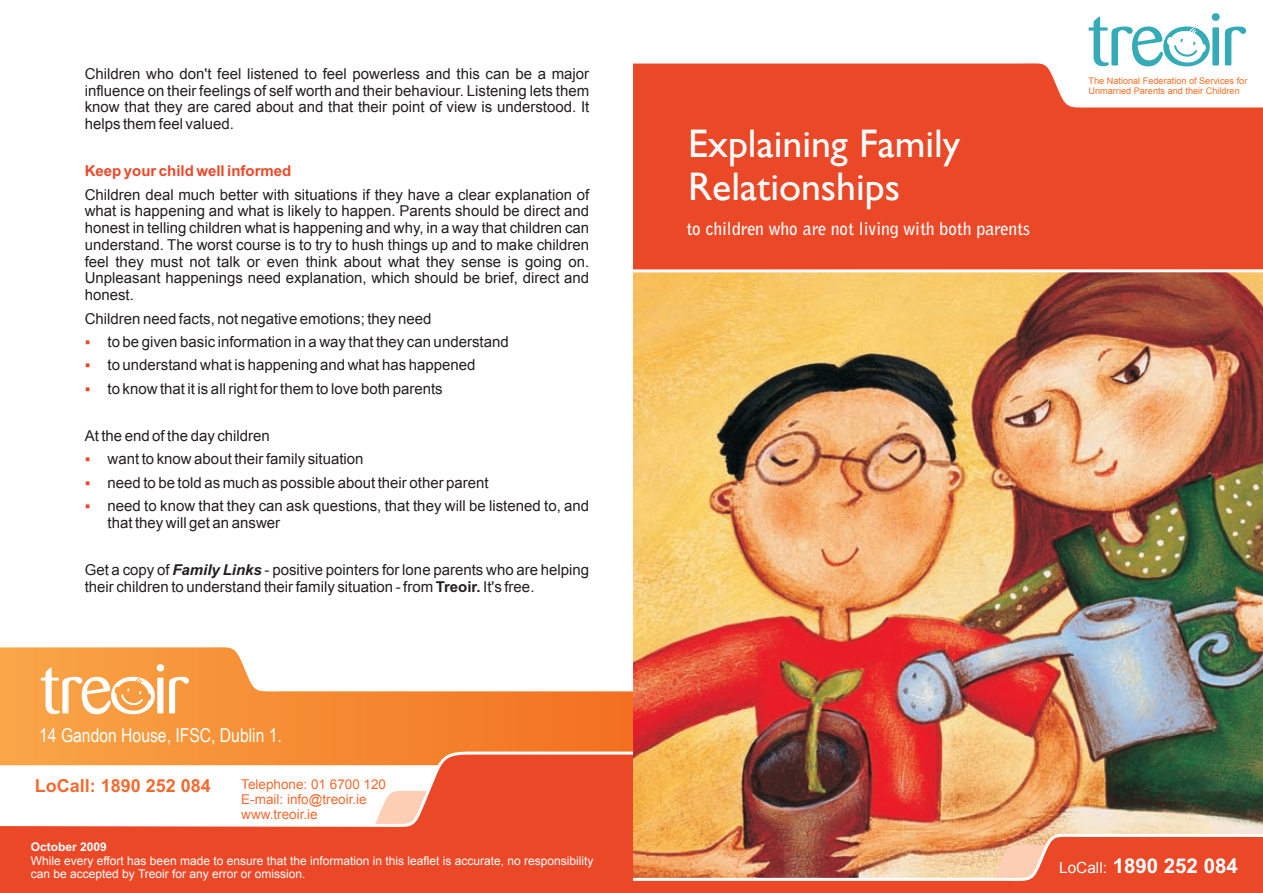
<style>
.page{position:relative;width:1263px;height:893px;background:#fff}
.page>*{position:absolute;margin:0;border:0;box-sizing:border-box;transform-origin:0 0}
.t1{font:39.9px/42.5px "Gill Sans";color:#fff}
.t2{font:700 20.4px "Arial";color:#fff}
.t3{font:19.2px "Arial Narrow";color:#fff}
.t4{font:700 18px "Arial";color:#f26a30}
.t5{font:700 17.7px "Bell Gothic BT";color:#fff}
.t6{font:15px/16.8px "Arial";color:#231f20}
.t7{font:700 15px "Arial";color:#eb4828}
.t8{font:13.5px/15.1px "Arial";color:#f26a30}
.t9{font:12.75px/23.4px "Wingdings";color:#eb4828;text-align:justify}
.t10{font:12px/13.4px "Arial";color:#fff}
.t11{font:700 12px "Arial";color:#fff}
.t12{font:9.15px/10.2px "Arial";color:#f36e21}
.s1{font-weight:700;font-style:italic}
.s2{font-weight:700}
.s3{font-weight:400;font-size:15.3px}
</style>
<div class="page">
<img style="left:0;top:30px;width:1263px;height:863px">
<svg style="left:1088px;top:13px;width:158px;height:53px"></svg>
<svg style="left:41px;top:664px;width:148px;height:50px"></svg>
<p class="t6" style="left:85px;top:65px;width:506px;text-align:justify">Children who don't feel listened to feel powerless and this can be a major influence on their feelings of self worth and their behaviour. Listening lets them know that they are cared about and that their point of view is understood. It helps them feel valued.</p>
<p class="t7" style="left:85px;top:165px;width:208px">Keep your child well informed</p>
<p class="t6" style="left:85px;top:186px;width:506px;text-align:justify">Children deal much better with situations if they have a clear explanation of what is happening and what is likely to happen. Parents should be direct and honest in telling children what is happening and why, in a way that children can understand. The worst course is to try to hush things up and to make children feel they must not talk or even think about what they sense is going on.<br>Unpleasant happenings need explanation, which should be brief, direct and honest.</p>
<p class="t6" style="left:108px;top:307px;width:403px;line-height:23.4px;text-indent:-23px">Children need facts, not negative emotions; they need<br>to be given basic information in a way that they can understand to understand what is happening and what has happened<br>to know that it is all right for them to love both parents</p>
<p class="t6" style="left:108px;top:424px;width:483px;line-height:23.4px;text-indent:-23px">At the end of the day children<br>want to know about their family situation<br>need to be told as much as possible about their other parent<br>need to know that they can ask questions, that they will be listened to, and</p>
<p class="t6" style="left:108px;top:514px;width:174px">that they will get an answer</p>
<p class="t6" style="left:85px;top:561px;width:506px">Get a copy of <span class="s1">Family Links</span> - positive pointers for lone parents who are helping their children to understand their family situation - from <span class="s2">Treoir.</span> It's free.</p>
<p class="t9" style="left:85px;top:331px;width:7px">▪ ▪ ▪</p>
<p class="t9" style="left:85px;top:448px;width:7px">▪ ▪ ▪</p>
<p class="t3" style="left:39px;top:721px;width:244px">14 Gandon House, IFSC, Dublin 1.</p>
<p class="t8" style="left:241px;top:776px;width:146px">Telephone: 01 6700 120<br>E-mail: info@treoir.ie www.treoir.ie</p>
<p class="t4" style="left:35px;top:778px;width:178px">LoCall: 1890 252 084</p>
<p class="t11" style="left:31px;top:842px;width:78px">October 2009</p>
<p class="t10" style="left:31px;top:854px;width:564px">While every effort has been made to ensure that the information in this leaflet is accurate, no responsibility can be accepted by Treoir for any error or omission.</p>
<h1 class="t1" style="left:688px;top:123px;width:274px">Explaining Family<br>Relationships</h1>
<p class="t5" style="left:686px;top:222px;width:345px">to children who are not living with both parents</p>
<p class="t12" style="left:1088px;top:76px;width:160px">The National Federation of Services for<br>Unmarried Parents and their Children</p>
<h2 class="t2" style="left:1059px;top:858px;width:180px"><span class="s3">LoCall:</span> 1890 252 084</h2>
</div>
